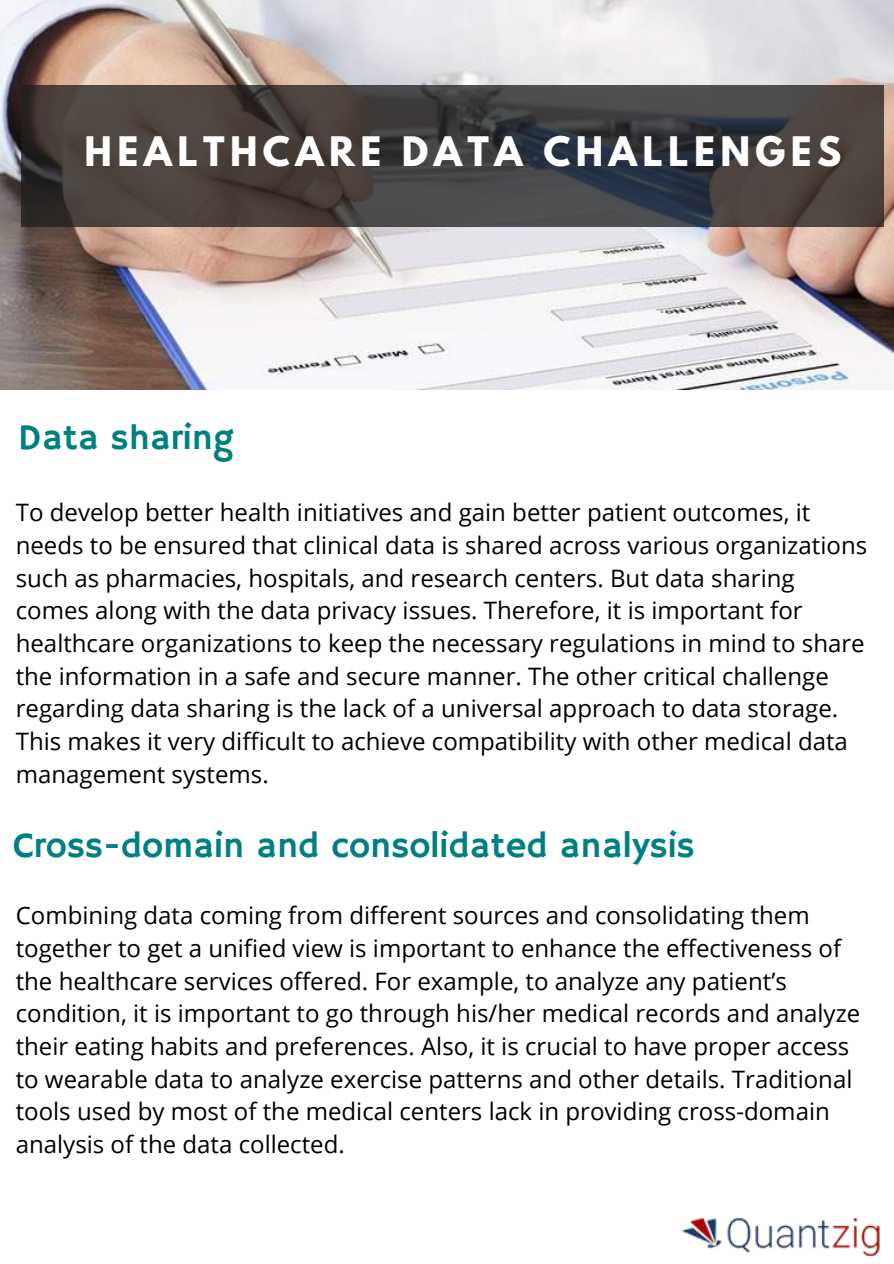
<style>
.page{position:relative;width:894px;height:1264px;background:#fff}
.page>*{position:absolute;margin:0;border:0;box-sizing:border-box;transform-origin:0 0}
.t1{font:36px "Hammersmith One";color:#008080}
.t2{font:700 36px "League Spartan";letter-spacing:.15em;color:#fff}
.t3{font:24px/32.7px "Open Sans";color:#000}
</style>
<div class="page">
<img style="left:0;top:0;width:893px;height:390px">
<svg style="left:21px;top:85px;width:861px;height:141px;background:#433f3e"></svg>
<img style="left:682px;top:1218px;width:197px;height:38px">
<h1 class="t2" style="left:84px;top:134px;width:758px">HEALTHCARE DATA CHALLENGES</h1>
<h1 class="t1" style="left:18px;top:417px;width:217px">Data sharing</h1>
<p class="t3" style="left:16px;top:496px;width:852px">To develop better health initiatives and gain better patient outcomes, it needs to be ensured that clinical data is shared across various organizations such as pharmacies, hospitals, and research centers. But data sharing comes along with the data privacy issues. Therefore, it is important for healthcare organizations to keep the necessary regulations in mind to share the information in a safe and secure manner. The other critical challenge regarding data sharing is the lack of a universal approach to data storage.<br>This makes it very difficult to achieve compatibility with other medical data management systems.</p>
<h1 class="t1" style="left:13px;top:824px;width:683px">Cross-domain and consolidated analysis</h1>
<p class="t3" style="left:16px;top:898px;width:846px">Combining data coming from different sources and consolidating them together to get a unified view is important to enhance the effectiveness of the healthcare services offered. For example, to analyze any patient’s condition, it is important to go through his/her medical records and analyze their eating habits and preferences. Also, it is crucial to have proper access to wearable data to analyze exercise patterns and other details. Traditional tools used by most of the medical centers lack in providing cross-domain analysis of the data collected.</p>
</div>
